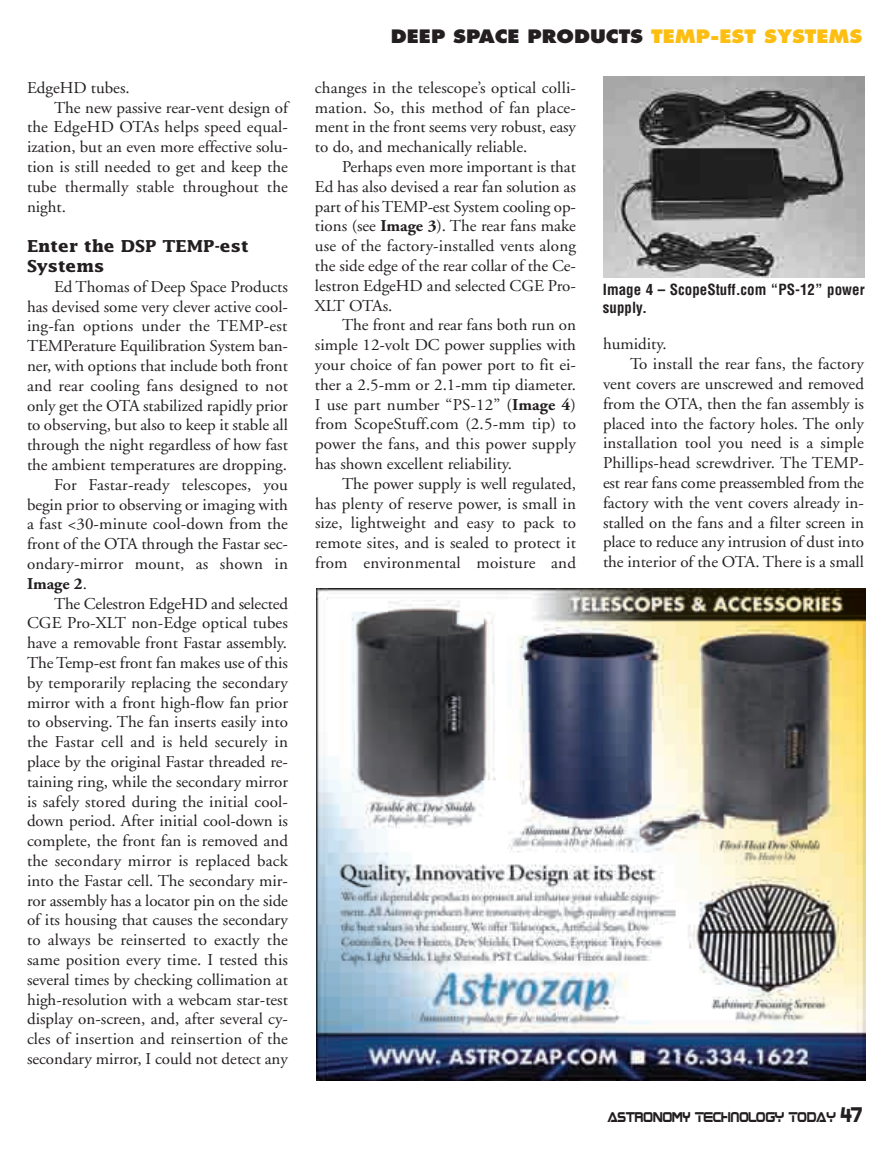
<style>
.page{position:relative;width:891px;height:1161px;background:#fff}
.page>*{position:absolute;margin:0;border:0;box-sizing:border-box;transform-origin:0 0}
.t1{font:800 18px "Futura";color:#231f20;scale:1.08 1}
.t2{font:16.5px/19.8px "Adobe Garamond";color:#231f20;text-align:justify}
.t3{font:700 16.5px/19.8px "Lucida";color:#231f20}
.t4{font:700 16.5px "Adobe Garamond";color:#231f20}
.t5{font:700 condensed 15px/18px "Helvetica";color:#231f20}
.t6{font:11.4px "Boom Box";color:#231f20;scale:.9 1}
.s1{font-weight:400}
.s2{color:#fdbe12}
.s3{font-weight:700}
.s4{font-size:17.1px}
</style>
<div class="page">
<img style="left:317px;top:589px;width:548px;height:491px">
<img style="left:604px;top:76px;width:261px;height:201px">
<p class="t2" style="left:27px;top:79px;width:104px">EdgeHD tubes.</p>
<p class="t2" style="left:54px;top:99px;width:236px">The new passive rear-vent design of</p>
<p class="t2" style="left:27px;top:119px;width:263px">the EdgeHD OTAs helps speed equal-</p>
<p class="t2" style="left:27px;top:139px;width:263px">ization, but an even more effective solu-</p>
<p class="t2" style="left:27px;top:158px;width:262px">tion is still needed to get and keep the</p>
<p class="t2" style="left:27px;top:178px;width:262px">tube thermally stable throughout the</p>
<p class="t2" style="left:27px;top:198px;width:41px">night.</p>
<p class="t3" style="left:27px;top:237px;width:223px">Enter the DSP TEMP-est<br>Systems</p>
<p class="t2" style="left:54px;top:278px;width:236px">Ed Thomas of Deep Space Products</p>
<p class="t2" style="left:27px;top:298px;width:263px">has devised some very clever active cool-</p>
<p class="t2" style="left:27px;top:318px;width:262px">ing-fan options under the TEMP-est</p>
<p class="t2" style="left:27px;top:338px;width:262px">TEMPerature Equilibration System ban-</p>
<p class="t2" style="left:27px;top:357px;width:262px">ner, with options that include both front</p>
<p class="t2" style="left:27px;top:377px;width:262px">and rear cooling fans designed to not</p>
<p class="t2" style="left:27px;top:397px;width:262px">only get the OTA stabilized rapidly prior</p>
<p class="t2" style="left:27px;top:417px;width:263px">to observing, but also to keep it stable all</p>
<p class="t2" style="left:27px;top:437px;width:263px">through the night regardless of how fast</p>
<p class="t2" style="left:27px;top:456px;width:262px">the ambient temperatures are dropping.</p>
<p class="t2" style="left:54px;top:476px;width:236px">For Fastar-ready telescopes, you</p>
<p class="t2" style="left:27px;top:496px;width:263px">begin prior to observing or imaging with</p>
<p class="t2" style="left:27px;top:516px;width:263px">a fast &lt;30-minute cool-down from the</p>
<p class="t2" style="left:27px;top:536px;width:263px">front of the OTA through the Fastar sec-</p>
<p class="t2" style="left:27px;top:555px;width:263px">ondary-mirror mount, as shown in</p>
<p class="t4" style="left:27px;top:577px;width:62px">Image 2<span class="s1">.</span></p>
<p class="t2" style="left:54px;top:595px;width:236px">The Celestron EdgeHD and selected</p>
<p class="t2" style="left:27px;top:615px;width:263px">CGE Pro-XLT non-Edge optical tubes</p>
<p class="t2" style="left:27px;top:635px;width:262px">have a removable front Fastar assembly.</p>
<p class="t2" style="left:27px;top:654px;width:263px">The Temp-est front fan makes use of this</p>
<p class="t2" style="left:27px;top:674px;width:262px">by temporarily replacing the secondary</p>
<p class="t2" style="left:27px;top:694px;width:262px">mirror with a front high-flow fan prior</p>
<p class="t2" style="left:27px;top:714px;width:263px">to observing. The fan inserts easily into</p>
<p class="t2" style="left:27px;top:734px;width:263px">the Fastar cell and is held securely in</p>
<p class="t2" style="left:27px;top:753px;width:262px">place by the original Fastar threaded re-</p>
<p class="t2" style="left:27px;top:773px;width:263px">taining ring, while the secondary mirror</p>
<p class="t2" style="left:27px;top:793px;width:262px">is safely stored during the initial cool-</p>
<p class="t2" style="left:27px;top:813px;width:263px">down period. After initial cool-down is</p>
<p class="t2" style="left:27px;top:833px;width:262px">complete, the front fan is removed and</p>
<p class="t2" style="left:27px;top:852px;width:262px">the secondary mirror is replaced back</p>
<p class="t2" style="left:27px;top:872px;width:262px">into the Fastar cell. The secondary mir-</p>
<p class="t2" style="left:27px;top:892px;width:262px">ror assembly has a locator pin on the side</p>
<p class="t2" style="left:27px;top:912px;width:262px">of its housing that causes the secondary</p>
<p class="t2" style="left:27px;top:932px;width:262px">to always be reinserted to exactly the</p>
<p class="t2" style="left:27px;top:951px;width:263px">same position every time. I tested this</p>
<p class="t2" style="left:27px;top:971px;width:262px">several times by checking collimation at</p>
<p class="t2" style="left:27px;top:991px;width:262px">high-resolution with a webcam star-test</p>
<p class="t2" style="left:27px;top:1011px;width:263px">display on-screen, and, after several cy-</p>
<p class="t2" style="left:27px;top:1031px;width:263px">cles of insertion and reinsertion of the</p>
<p class="t2" style="left:27px;top:1050px;width:262px">secondary mirror, I could not detect any</p>
<p class="t1" style="left:391px;top:28px;width:438px">DEEP SPACE PRODUCTS <span class="s2">TEMP-EST SYSTEMS</span></p>
<p class="t2" style="left:315px;top:79px;width:263px">changes in the telescope’s optical colli&shy;mation. So, this method of fan place&shy;ment in the front seems very robust, easy to do, and mechanically reliable.</p>
<p class="t2" style="left:315px;top:158px;width:263px;text-indent:27px">Perhaps even more important is that Ed has also devised a rear fan solution as part of his TEMP-est System cooling op&shy;tions (see <span class="s3">Image 3</span>). The rear fans make use of the factory-installed vents along the side edge of the rear collar of the Ce&shy;lestron EdgeHD and selected CGE Pro-XLT OTAs.</p>
<p class="t2" style="left:315px;top:317px;width:263px;text-indent:27px">The front and rear fans both run on simple 12-volt DC power supplies with your choice of fan power port to fit ei&shy;ther a 2.5-mm or 2.1-mm tip diameter.<br>I use part number “PS-12” (<span class="s3">Image 4</span>) from ScopeStuff.com (2.5-mm tip) to power the fans, and this power supply has shown excellent reliability.</p>
<p class="t2" style="left:315px;top:475px;width:263px;text-indent:27px">The power supply is well regulated, has plenty of reserve power, is small in size, lightweight and easy to pack to remote sites, and is sealed to protect it from environmental moisture and</p>
<p class="t5" style="left:603px;top:281px;width:263px">Image 4 – ScopeStuff.com “PS-12” power supply.</p>
<p class="t2" style="left:603px;top:336px;width:65px">humidity.</p>
<p class="t2" style="left:630px;top:355px;width:235px">To install the rear fans, the factory</p>
<p class="t2" style="left:603px;top:375px;width:262px">vent covers are unscrewed and removed</p>
<p class="t2" style="left:603px;top:395px;width:262px">from the OTA, then the fan assembly is</p>
<p class="t2" style="left:603px;top:415px;width:262px">placed into the factory holes. The only</p>
<p class="t2" style="left:603px;top:435px;width:263px">installation tool you need is a simple</p>
<p class="t2" style="left:603px;top:454px;width:262px">Phillips-head screwdriver. The TEMP-</p>
<p class="t2" style="left:603px;top:474px;width:263px">est rear fans come preassembled from the</p>
<p class="t2" style="left:603px;top:494px;width:262px">factory with the vent covers already in-</p>
<p class="t2" style="left:603px;top:514px;width:263px">stalled on the fans and a filter screen in</p>
<p class="t2" style="left:603px;top:534px;width:262px">place to reduce any intrusion of dust into</p>
<p class="t2" style="left:603px;top:553px;width:262px">the interior of the OTA. There is a small</p>
<p class="t6" style="left:607px;top:1112px;width:285px">ASTRONOMY TECHNOLOGY TODAY <span class="s4">47</span></p>
</div>
